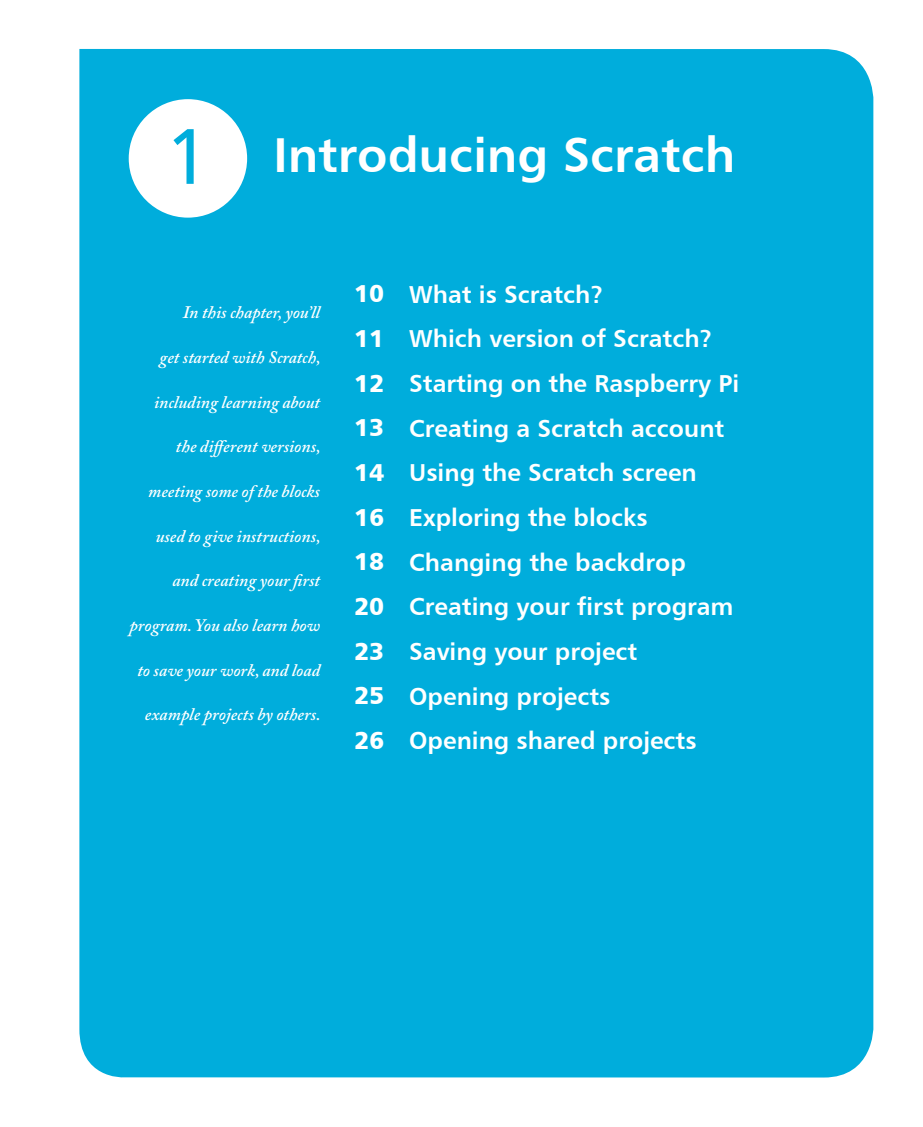
<style>
.page{position:relative;width:923px;height:1127px;background:#fff}
.page>*{position:absolute;margin:0;border:0;box-sizing:border-box;transform-origin:0 0}
.t1{font:49px "Humanist 777 BT Bold B";color:#fff}
.t2{font:24.5px/44.6px "Humanist 777 BT Bold B";color:#fff}
.t3{font:24.5px/44.6px "Humanist 777 BT Black B";color:#fff;text-align:justify}
.t4{font:italic 600 17.5px "Adobe Caslon Pro";color:#fff}
.s1{font-family:"Humanist 777 BT Roman B";font-size:78.75px;color:#00addc}
</style>
<div class="page">
<div style="left:79px;top:49px;width:794px;height:1029px;background:#00addc"></div>
<div style="left:129px;top:99px;width:118px;height:118px;background:#fff;border-radius:50%"></div>
<h1 class="t1" style="left:165px;top:124px;width:571px"><span class="s1">1</span> Introducing Scratch</h1>
<p class="t4" style="left:183px;top:302px;width:139px">In this chapter, you’ll</p>
<p class="t4" style="left:159px;top:346px;width:162px">get started with Scratch,</p>
<p class="t4" style="left:154px;top:391px;width:167px">including learning about</p>
<p class="t4" style="left:176px;top:436px;width:146px">the different versions,</p>
<p class="t4" style="left:148px;top:480px;width:173px">meeting some of the blocks</p>
<p class="t4" style="left:156px;top:525px;width:166px">used to give instructions,</p>
<p class="t4" style="left:172px;top:570px;width:149px">and creating your first</p>
<p class="t4" style="left:129px;top:614px;width:192px">program. You also learn how</p>
<p class="t4" style="left:138px;top:659px;width:184px">to save your work, and load</p>
<p class="t4" style="left:145px;top:703px;width:177px">example projects by others.</p>
<h2 class="t3" style="left:354px;top:270px;width:32px">10<br>11<br>12<br>13<br>14<br>16<br>18<br>20<br>23<br>25<br>26</h2>
<p class="t2" style="left:409px;top:271px;width:332px">What is Scratch?<br>Which version of Scratch?<br>Starting on the Raspberry Pi<br>Creating a Scratch account<br>Using the Scratch screen<br>Exploring the blocks<br>Changing the backdrop<br>Creating your first program<br>Saving your project<br>Opening projects<br>Opening shared projects</p>
</div>
